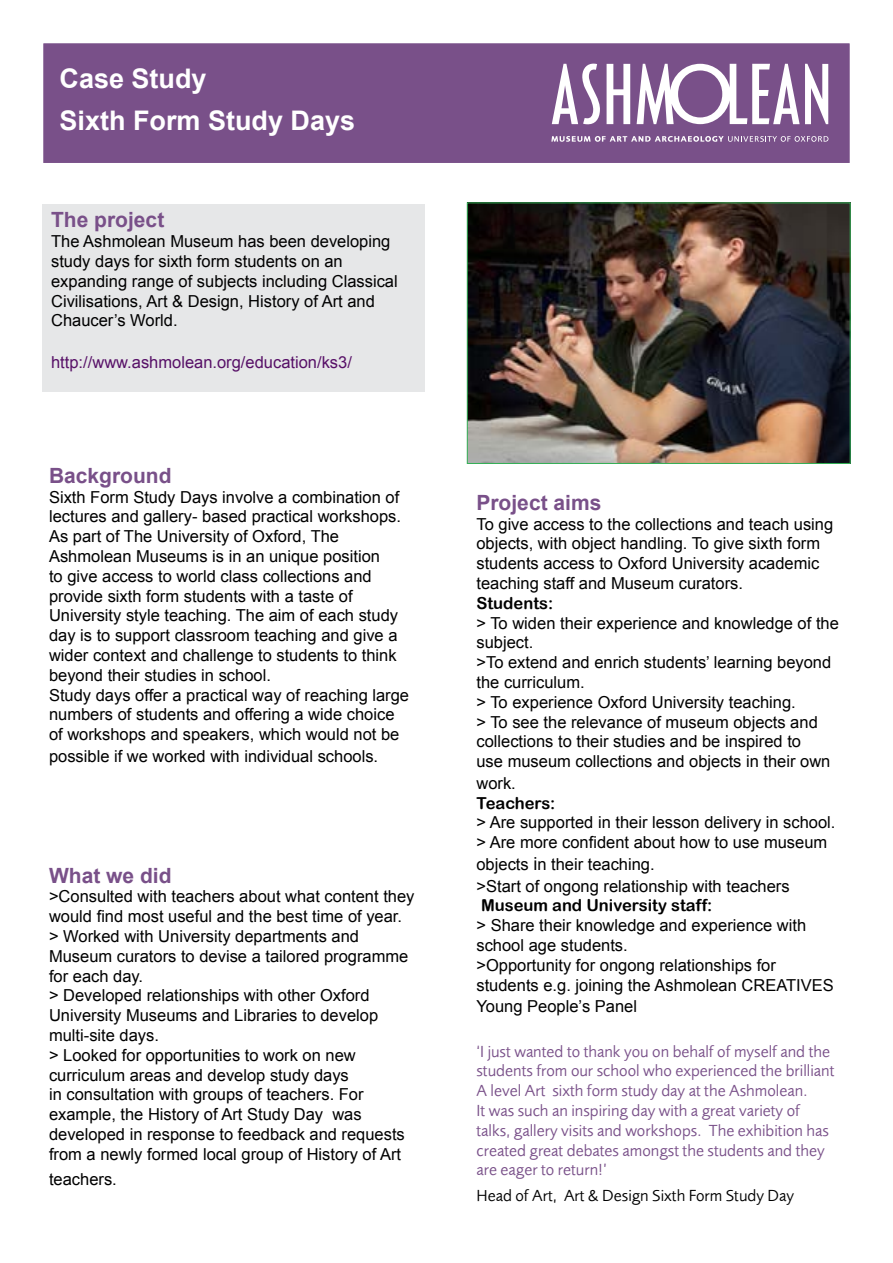
<style>
.page{position:relative;width:893px;height:1263px;background:#fff}
.page>*{position:absolute;margin:0;border:0;box-sizing:border-box;transform-origin:0 0}
.t1{font:700 27px/42.3px "Arial";color:#fff}
.t2{font:700 21px "Arial";color:#795089}
.t3{font:16.5px/19.8px "Arial";color:#000}
.t4{font:16.5px/19.8px "Foundry Sans";color:#795089}
.t5{font:16.5px "Arial Rounded MT Bold";color:#000}
.t6{font:16.5px "Arial";color:#571067}
.t7{font:16.5px "Foundry Sans";color:#000}
.s1{font-size:18px}
</style>
<div class="page">
<div style="left:43px;top:43px;width:807px;height:121px;background:#795089"></div>
<svg style="left:551px;top:136px;width:277px;height:6px"></svg>
<svg style="left:607px;top:64px;width:23px;height:60px"></svg>
<svg style="left:552px;top:64px;width:48px;height:61px"></svg>
<svg style="left:637px;top:64px;width:191px;height:60px"></svg>
<div style="left:42px;top:42px;width:809px;height:122px;border:2px solid #fff"></div>
<div style="left:43px;top:204px;width:382px;height:188px;background:#e6e7e8"></div>
<img style="left:469px;top:204px;width:379px;height:258px">
<div style="left:467px;top:202px;width:383px;height:262px;border:1px solid #33b056"></div>
<h1 class="t1" style="left:60px;top:58px;width:297px">Case Study<br>Sixth Form Study Days</h1>
<p class="t2" style="left:51px;top:206px;width:115px">The project</p>
<p class="t3" style="left:51px;top:232px;width:348px">The Ashmolean Museum has been developing study days for sixth form students on an expanding range of subjects including Classical Civilisations, Art &amp; Design, History of Art and Chaucer’s World.</p>
<p class="t6" style="left:51px;top:351px;width:302px">http://www.ashmolean.org/education/ks3/</p>
<p class="t2" style="left:49px;top:461px;width:124px">Background</p>
<p class="t3" style="left:49px;top:487px;width:362px">Sixth Form Study Days involve a combination of lectures and gallery- based practical workshops.<br>As part of The University of Oxford, The Ashmolean Museums is in an unique position<br>to give access to world class collections and provide sixth form students with a taste of University style teaching. The aim of each study day is to support classroom teaching and give a wider context and challenge to students to think beyond their studies in school.<br>Study days offer a practical way of reaching large numbers of students and offering a wide choice of workshops and speakers, which would not be</p>
<p class="t3" style="left:49px;top:746px;width:331px">possible if we worked with individual schools.</p>
<p class="t2" style="left:49px;top:861px;width:124px">What we did</p>
<p class="t3" style="left:49px;top:887px;width:367px">&gt;Consulted with teachers about what content they would find most useful and the best time of year. &gt; Worked with University departments and Museum curators to devise a tailored programme for each day.<br>&gt; Developed relationships with other Oxford University Museums and Libraries to develop multi-site days.<br>&gt; Looked for opportunities to work on new curriculum areas and develop study days<br>in consultation with groups of teachers. For example, the History of Art Study Day was developed in response to feedback and requests from a newly formed local group of History of Art</p>
<p class="t3" style="left:49px;top:1169px;width:69px">teachers.</p>
<p class="t2" style="left:476px;top:488px;width:126px">Project aims</p>
<p class="t3" style="left:476px;top:514px;width:358px">To give access to the collections and teach using objects, with object handling. To give sixth form students access to Oxford University academic teaching staff and Museum curators.</p>
<p class="t5" style="left:476px;top:593px;width:78px">Students:</p>
<p class="t3" style="left:476px;top:613px;width:364px">&gt; To widen their experience and knowledge of the subject.<br>&gt;To extend and enrich students’ learning beyond the curriculum.<br>&gt; To experience Oxford University teaching.<br>&gt; To see the relevance of museum objects and collections to their studies and be inspired to<br>use museum collections and objects in their own</p>
<p class="t3" style="left:476px;top:773px;width:41px">work.</p>
<p class="t5" style="left:476px;top:793px;width:80px">Teachers:</p>
<p class="t3" style="left:476px;top:813px;width:361px">&gt; Are supported in their lesson delivery in school. &gt; Are more confident about how to use museum</p>
<p class="t3" style="left:476px;top:853px;width:315px;line-height:21.6px">objects <span class="s1">i</span>n their teaching.<br>&gt;Start of ongong relationship with teachers</p>
<p class="t5" style="left:481px;top:896px;width:233px">Museum and University staff:</p>
<p class="t3" style="left:476px;top:915px;width:359px">&gt; Share their knowledge and experience with school age students.<br>&gt;Opportunity for ongong relationships for students e.g. joining the Ashmolean CREATIVES</p>
<p class="t3" style="left:476px;top:996px;width:162px">Young People’s Panel</p>
<p class="t4" style="left:476px;top:1041px;width:359px">‘I just wanted to thank you on behalf of myself and the students from our school who experienced the brilliant A level Art sixth form study day at the Ashmolean.<br>It was such an inspiring day with a great variety of talks, gallery visits and workshops. The exhibition has created great debates amongst the students and they are eager to return!’</p>
<p class="t7" style="left:476px;top:1185px;width:319px">Head of Art, Art &amp; Design Sixth Form Study Day</p>
</div>
